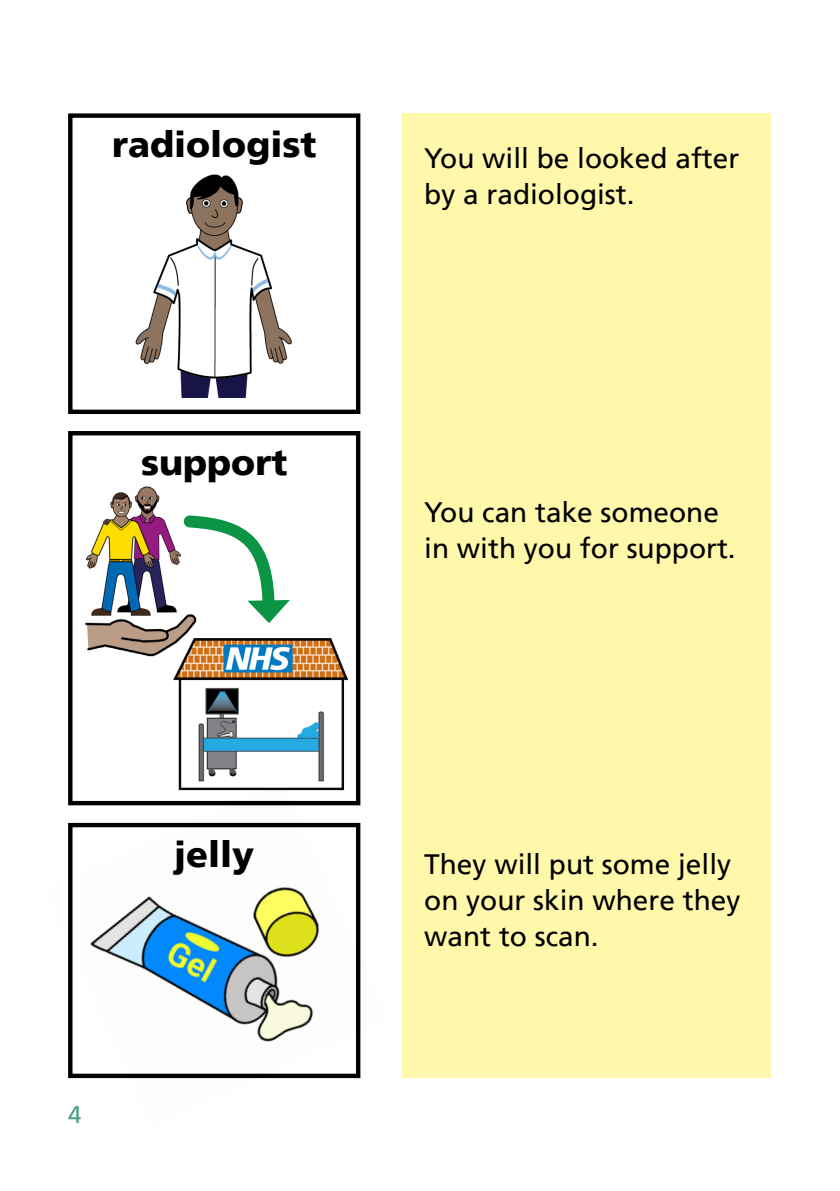
<style>
.page{position:relative;width:840px;height:1191px;background:#fff}
.page>*{position:absolute;margin:0;border:0;box-sizing:border-box;transform-origin:0 0}
.t1{font:900 36px "Frutiger LT";color:#000}
.t2{font:28px/36px "Frutiger LT";color:#000}
.t3{font:24px "Frutiger LT";color:#4ba282}
</style>
<div class="page">
<img style="left:85px;top:486px;width:110px;height:171px">
<img style="left:68px;top:782px;width:293px;height:297px">
<img style="left:135px;top:174px;width:158px;height:223px">
<div style="left:401px;top:113px;width:369px;height:964px;background:#fff8aa"></div>
<div style="left:68px;top:113px;width:292px;height:301px;border:4px solid #000"></div>
<div style="left:68px;top:431px;width:292px;height:374px;border:4px solid #000"></div>
<div style="left:68px;top:823px;width:292px;height:255px;border:4px solid #000"></div>
<img style="left:173px;top:638px;width:174px;height:114px">
<div style="left:179px;top:677px;width:165px;height:113px;background:#fff;border:2px solid #0b0906"></div>
<img style="left:198px;top:687px;width:127px;height:94px">
<svg style="left:177px;top:509px;width:113px;height:114px"></svg>
<p class="t1" style="left:112px;top:123px;width:206px">radiologist</p>
<p class="t1" style="left:141px;top:441px;width:148px">support</p>
<p class="t2" style="left:424px;top:141px;width:316px">You will be looked after by a radiologist.</p>
<p class="t2" style="left:424px;top:494px;width:313px">You can take someone in with you for support.</p>
<p class="t1" style="left:174px;top:832px;width:82px">jelly</p>
<p class="t3" style="left:68px;top:1101px;width:15px">4</p>
<p class="t2" style="left:424px;top:846px;width:317px">They will put some jelly on your skin where they want to scan.</p>
</div>
